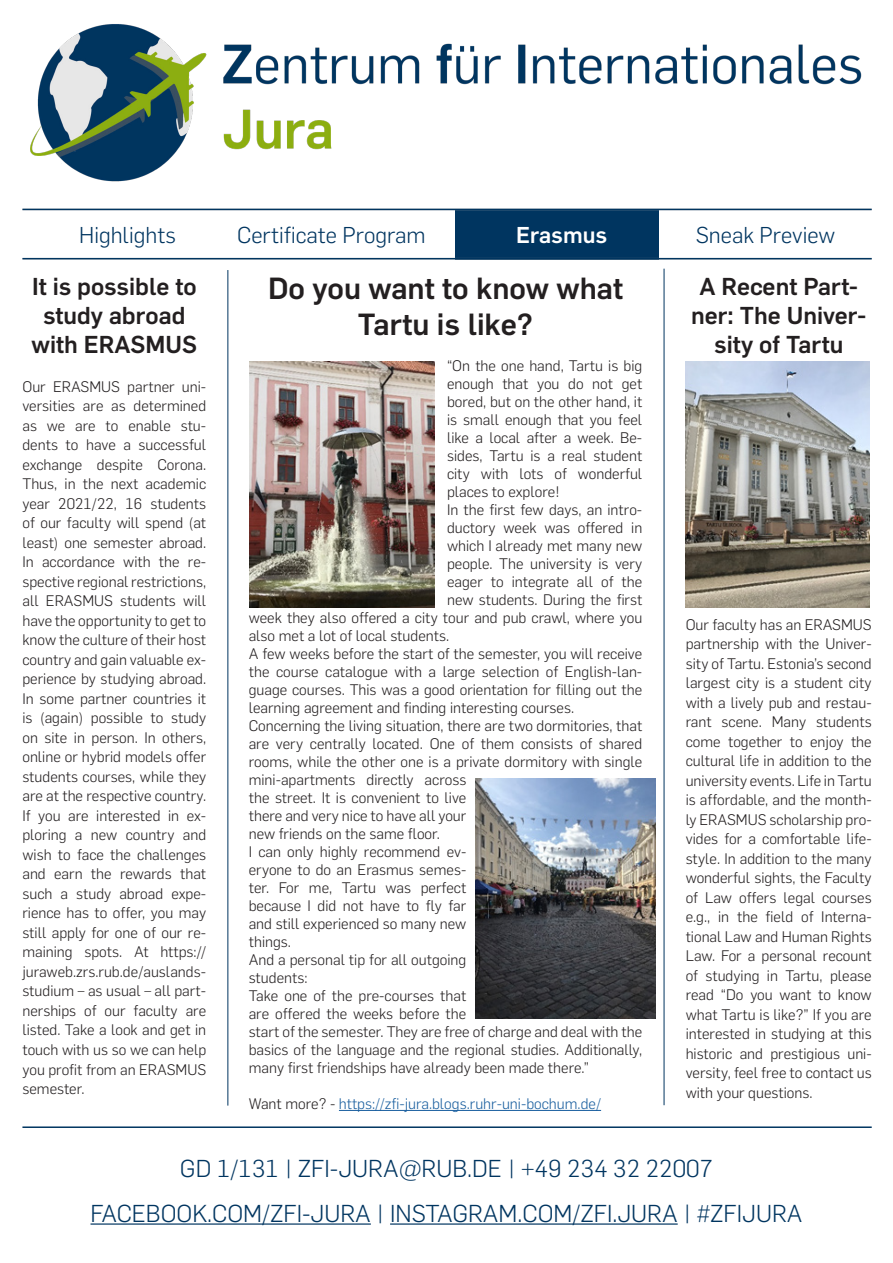
<style>
.page{position:relative;width:893px;height:1263px;background:#fff}
.page>*{position:absolute;margin:0;border:0;box-sizing:border-box;transform-origin:0 0}
.t1{font:700 30px/36px "Rub Flama";color:#231f20;text-align:center}
.t2{font:300 24px "Rub Flama";color:#003560}
.t3{font:700 24px/28.8px "Rub Flama";color:#231f20;text-align:center}
.t4{font:300 22.5px "Rub Flama";color:#003560}
.t5{font:700 22.5px "Rub Flama";color:#fff}
.t6{font:300 15px/19.5px "Rub Flama";color:#231f20;text-align:justify}
.t7{font:300 15px "Rub Flama";color:#175d9e}
.s1{color:#231f20}
</style>
<div class="page">
<img style="left:30px;top:24px;width:832px;height:158px">
<div style="left:455px;top:209px;width:204px;height:50px;background:#003560"></div>
<hr style="left:22px;top:209px;width:850px;height:1px;background:#003560">
<hr style="left:22px;top:258px;width:850px;height:1px;background:#003560">
<hr style="left:339px;top:1110px;width:262px;height:1px;background:#175d9e">
<img style="left:249px;top:361px;width:185px;height:247px">
<hr style="left:227px;top:270px;width:1px;height:835px;background:#003560">
<hr style="left:664px;top:269px;width:1px;height:836px;background:#003560">
<hr style="left:91px;top:1223px;width:280px;height:2px;background:#003560">
<hr style="left:390px;top:1223px;width:288px;height:2px;background:#003560">
<hr style="left:22px;top:1126px;width:850px;height:2px;background:#003560">
<img style="left:475px;top:779px;width:181px;height:240px">
<img style="left:685px;top:362px;width:184px;height:246px">
<p class="t4" style="left:79px;top:219px;width:98px">Highlights</p>
<p class="t4" style="left:237px;top:219px;width:190px">Certificate Program</p>
<p class="t5" style="left:516px;top:218px;width:93px">Erasmus</p>
<p class="t4" style="left:696px;top:219px;width:141px">Sneak Preview</p>
<p class="t3" style="left:32px;top:270px;width:167px">It is possible to study abroad with ERASMUS</p>
<p class="t6" style="left:22px;top:376px;width:185px">Our ERASMUS partner uni&shy;versities are as determined as we are to enable stu&shy;dents to have a successful exchange despite Corona.<br>Thus, in the next academic year 2021/22, 16 students of our faculty will spend (at least) one semester abroad.<br>In accordance with the re&shy;spective regional restrictions, all ERASMUS students will have the opportunity to get to know the culture of their host country and gain valuable ex&shy;perience by studying abroad.<br>In some partner countries it is (again) possible to study on site in person. In others, online or hybrid models offer students courses, while they are at the respective country.</p>
<p class="t6" style="left:22px;top:805px;width:185px">If you are interested in ex&shy;ploring a new country and wish to face the challenges and earn the rewards that such a study abroad expe&shy;rience has to offer, you may still apply for one of our re&shy;maining spots. At https:// juraweb.zrs.rub.de/auslands&shy;studium – as usual – all part&shy;nerships of our faculty are listed. Take a look and get in touch with us so we can help you profit from an ERASMUS semester.</p>
<p class="t1" style="left:268px;top:268px;width:356px">Do you want to know what<br>Tartu is like?</p>
<p class="t6" style="left:447px;top:356px;width:197px;line-height:18px">“On the one hand, Tartu is big enough that you do not get bored, but on the other hand, it is small enough that you feel like a local after a week. Be&shy;sides, Tartu is a real student city with lots of wonderful places to explore!</p>
<p class="t6" style="left:447px;top:499px;width:197px">In the first few days, an intro-</p>
<p class="t6" style="left:447px;top:517px;width:197px">ductory week was offered in</p>
<p class="t6" style="left:447px;top:535px;width:197px">which I already met many new</p>
<p class="t6" style="left:447px;top:553px;width:197px">people. The university is very</p>
<p class="t6" style="left:447px;top:571px;width:197px">eager to integrate all of the</p>
<p class="t6" style="left:447px;top:589px;width:197px">new students. During the first</p>
<p class="t6" style="left:249px;top:607px;width:395px">week they also offered a city tour and pub crawl, where you</p>
<p class="t6" style="left:249px;top:625px;width:202px">also met a lot of local students.</p>
<p class="t6" style="left:249px;top:644px;width:395px;line-height:18px">A few weeks before the start of the semester, you will receive the course catalogue with a large selection of English-lan&shy;guage courses. This was a good orientation for filling out the learning agreement and finding interesting courses.</p>
<p class="t6" style="left:249px;top:716px;width:395px;line-height:18px;text-align:left">Concerning the living situation, there are two dormitories, that are very centrally located. One of them consists of shared rooms, while the other one is a private dormitory with single mini-apartments directly across<br>the street. It is convenient to live<br>there and very nice to have all your<br>new friends on the same floor.</p>
<p class="t6" style="left:249px;top:842px;width:219px;line-height:18px">I can only highly recommend ev&shy;eryone to do an Erasmus semes&shy;ter. For me, Tartu was perfect because I did not have to fly far and still experienced so many new things.</p>
<p class="t6" style="left:249px;top:950px;width:219px;line-height:18px">And a personal tip for all outgoing students:</p>
<p class="t6" style="left:249px;top:986px;width:395px;line-height:18px;text-align:left">Take one of the pre-courses that<br>are offered the weeks before the<br>start of the semester. They are free of charge and deal with the basics of the language and the regional studies. Additionally, many first friendships have already been made there.”</p>
<p class="t7" style="left:249px;top:1094px;width:354px"><span class="s1">Want more? -</span> https://zfi-jura.blogs.ruhr-uni-bochum.de/</p>
<p class="t3" style="left:691px;top:270px;width:177px">A Recent Part&shy;ner: The Univer&shy;sity of Tartu</p>
<p class="t6" style="left:686px;top:614px;width:188px">Our faculty has an ERASMUS partnership with the Univer&shy;sity of Tartu. Estonia’s second largest city is a student city with a lively pub and restau&shy;rant scene. Many students come together to enjoy the cultural life in addition to the university events. Life in Tartu is affordable, and the month&shy;ly ERASMUS scholarship pro&shy;vides for a comfortable life&shy;style. In addition to the many wonderful sights, the Faculty of Law offers legal courses e.g., in the field of Interna&shy;tional Law and Human Rights Law. For a personal recount of studying in Tartu, please read “Do you want to know what Tartu is like?” If you are interested in studying at this historic and prestigious uni&shy;versity, feel free to contact us with your questions.</p>
<p class="t2" style="left:180px;top:1152px;width:535px">GD 1/131 | ZFI-JURA@RUB.DE | +49 234 32 22007</p>
<p class="t2" style="left:91px;top:1197px;width:713px">FACEBOOK.COM/ZFI-JURA | INSTAGRAM.COM/ZFI.JURA | #ZFIJURA</p>
</div>
